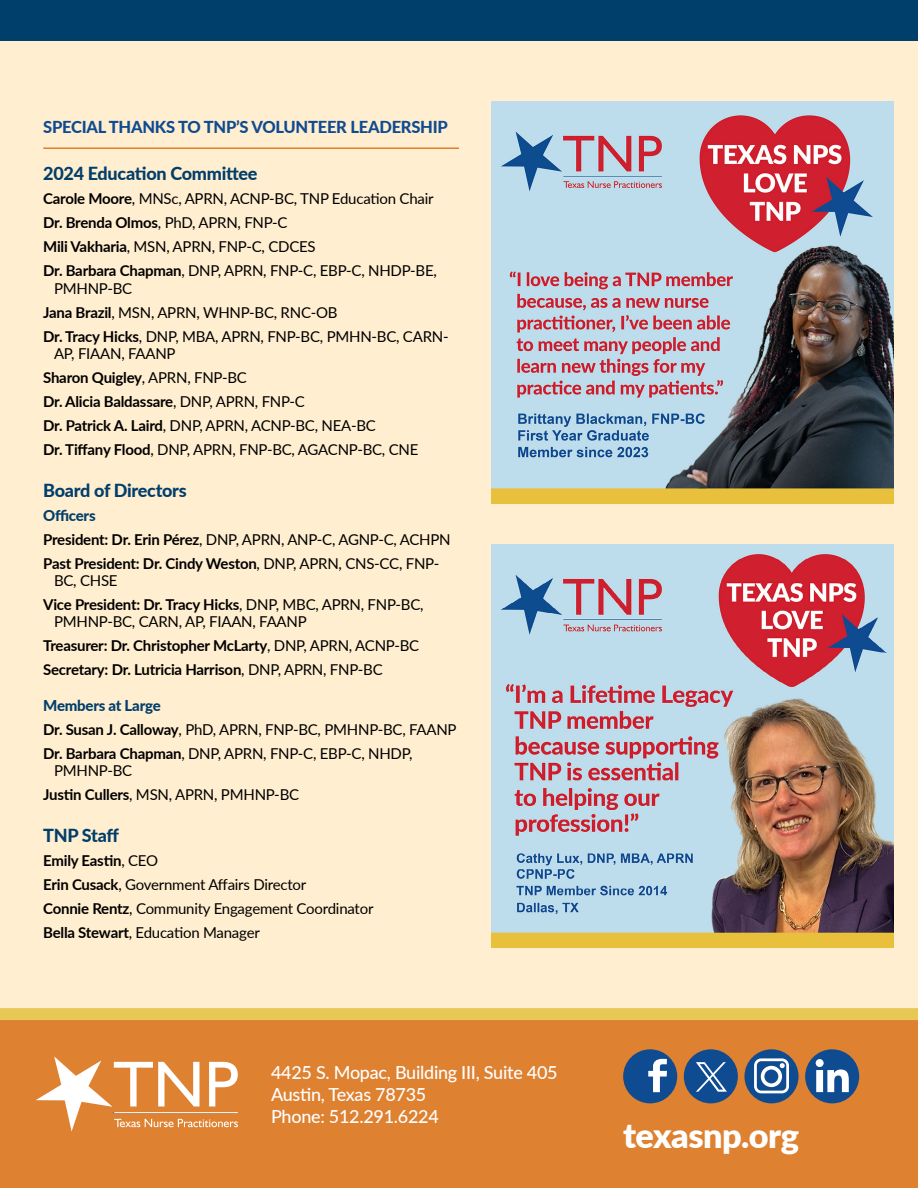
<style>
.page{position:relative;width:918px;height:1188px;background:#fff}
.page>*{position:absolute;margin:0;border:0;box-sizing:border-box;transform-origin:0 0}
.t1{font:900 34.2px "Lato";letter-spacing:-.015em;color:#fff}
.t2{font:500 18px/21.6px "Lato";letter-spacing:-.015em;color:#fff}
.t3{font:800 18px "Lato";letter-spacing:-.015em;color:#003e6b}
.t4{font:800 16.5px "Lato";letter-spacing:-.015em;color:#0f4b91}
.t5{font:15px/24px "Lato";letter-spacing:-.015em;color:#000}
.t6{font:700 15px/24px "Lato";letter-spacing:-.015em;color:#000}
.s1{font-weight:700}
.s2{font-weight:800;color:#003e6b}
.s3{font-weight:400}
</style>
<div class="page">
<div style="left:0;top:20px;width:918px;height:1168px;background:#ffeecf"></div>
<hr style="left:43px;top:147px;width:416px;height:2px;background:#de8131">
<div style="left:0;top:1017px;width:918px;height:171px;background:#de8131"></div>
<div style="left:1px;top:0;width:917px;height:40px;background:#003e6b"></div>
<svg style="left:36px;top:1056px;width:202px;height:76px"></svg>
<hr style="left:114px;top:1112px;width:124px;height:1px;background:#fff">
<div style="left:0;top:1008px;width:918px;height:12px;background:#e7c755"></div>
<div style="left:744px;top:1049px;width:55px;height:54px;background:#0f4b91;border-radius:50%"></div>
<svg style="left:761px;top:1063px;width:24px;height:24px"></svg>
<div style="left:754px;top:1058px;width:35px;height:35px;border:3px solid #fff;border-radius:6px"></div>
<div style="left:805px;top:1049px;width:54px;height:54px;background:#0f4b91;border-radius:50%"></div>
<svg style="left:816px;top:1059px;width:33px;height:33px"></svg>
<div style="left:684px;top:1049px;width:54px;height:54px;background:#0f4b91;border-radius:50%"></div>
<svg style="left:696px;top:1062px;width:31px;height:30px"></svg>
<div style="left:623px;top:1049px;width:54px;height:54px;background:#0f4b91;border-radius:50%"></div>
<svg style="left:648px;top:1059px;width:19px;height:33px"></svg>
<img style="left:491px;top:101px;width:403px;height:403px">
<img style="left:491px;top:545px;width:403px;height:402px">
<p class="t4" style="left:43px;top:114px;width:406px">SPECIAL THANKS TO TNP’S VOLUNTEER LEADERSHIP</p>
<p class="t3" style="left:43px;top:161px;width:216px">2024 Education Committee</p>
<p class="t5" style="left:43px;top:186px;width:395px"><span class="s1">Carole Moore</span>, MNSc, APRN, ACNP-BC, TNP Education Chair <span class="s1">Dr. Brenda Olmos</span>, PhD, APRN, FNP-C<br><span class="s1">Mili Vakharia</span>, MSN, APRN, FNP-C, CDCES<br><span class="s1">Dr. Barbara Chapman</span>, DNP, APRN, FNP-C, EBP-C, NHDP-BE,</p>
<p class="t5" style="left:43px;top:276px;width:407px;text-indent:11px">PMHNP-BC<br><span class="s1">Jana Brazil</span>, MSN, APRN, WHNP-BC, RNC-OB<br><span class="s1">Dr. Tracy Hicks</span>, DNP, MBA, APRN, FNP-BC, PMHN-BC, CARN-</p>
<p class="t5" style="left:43px;top:341px;width:377px;text-indent:11px">AP, FIAAN, FAANP<br><span class="s1">Sharon Quigley</span>, APRN, FNP-BC<br><span class="s1">Dr. Alicia Baldassare</span>, DNP, APRN, FNP-C<br><span class="s1">Dr. Patrick A. Laird</span>, DNP, APRN, ACNP-BC, NEA-BC<br><span class="s1">Dr. Tiffany Flood</span>, DNP, APRN, FNP-BC, AGACNP-BC, CNE</p>
<p class="t3" style="left:43px;top:477px;width:145px">Board of Directors</p>
<p class="t6" style="left:43px;top:502px;width:409px"><span class="s2">Officers<br></span>President: Dr. Erin Pérez<span class="s3">, DNP, APRN, ANP-C, AGNP-C, ACHPN<br></span>Past President: Dr. Cindy Weston<span class="s3">, DNP, APRN, CNS-CC, FNP-</span></p>
<p class="t5" style="left:43px;top:568px;width:382px;text-indent:11px">BC, CHSE<br><span class="s1">Vice President: Dr. Tracy Hicks</span>, DNP, MBC, APRN, FNP-BC,</p>
<p class="t5" style="left:43px;top:609px;width:377px;text-indent:11px">PMHNP-BC, CARN, AP, FIAAN, FAANP<br><span class="s1">Treasurer: Dr. Christopher McLarty</span>, DNP, APRN, ACNP-BC<br><span class="s1">Secretary: Dr. Lutricia Harrison</span>, DNP, APRN, FNP-BC</p>
<p class="t5" style="left:43px;top:693px;width:415px"><span class="s2">Members at Large<br></span><span class="s1">Dr. Susan J. Calloway</span>, PhD, APRN, FNP-BC, PMHNP-BC, FAANP<br><span class="s1">Dr. Barbara Chapman</span>, DNP, APRN, FNP-C, EBP-C, NHDP,</p>
<p class="t5" style="left:43px;top:758px;width:257px;text-indent:11px">PMHNP-BC<br><span class="s1">Justin Cullers</span>, MSN, APRN, PMHNP-BC</p>
<p class="t3" style="left:43px;top:822px;width:77px">TNP Staff</p>
<p class="t5" style="left:43px;top:848px;width:332px"><span class="s1">Emily Eastin</span>, CEO<br><span class="s1">Erin Cusack</span>, Government Affairs Director<br><span class="s1">Connie Rentz</span>, Community Engagement Coordinator <span class="s1">Bella Stewart</span>, Education Manager</p>
<p class="t2" style="left:271px;top:1061px;width:288px">4425 S. Mopac, Building III, Suite 405<br>Austin, Texas 78735<br>Phone: 512.291.6224</p>
<h1 class="t1" style="left:623px;top:1110px;width:177px">texasnp.org</h1>
</div>
